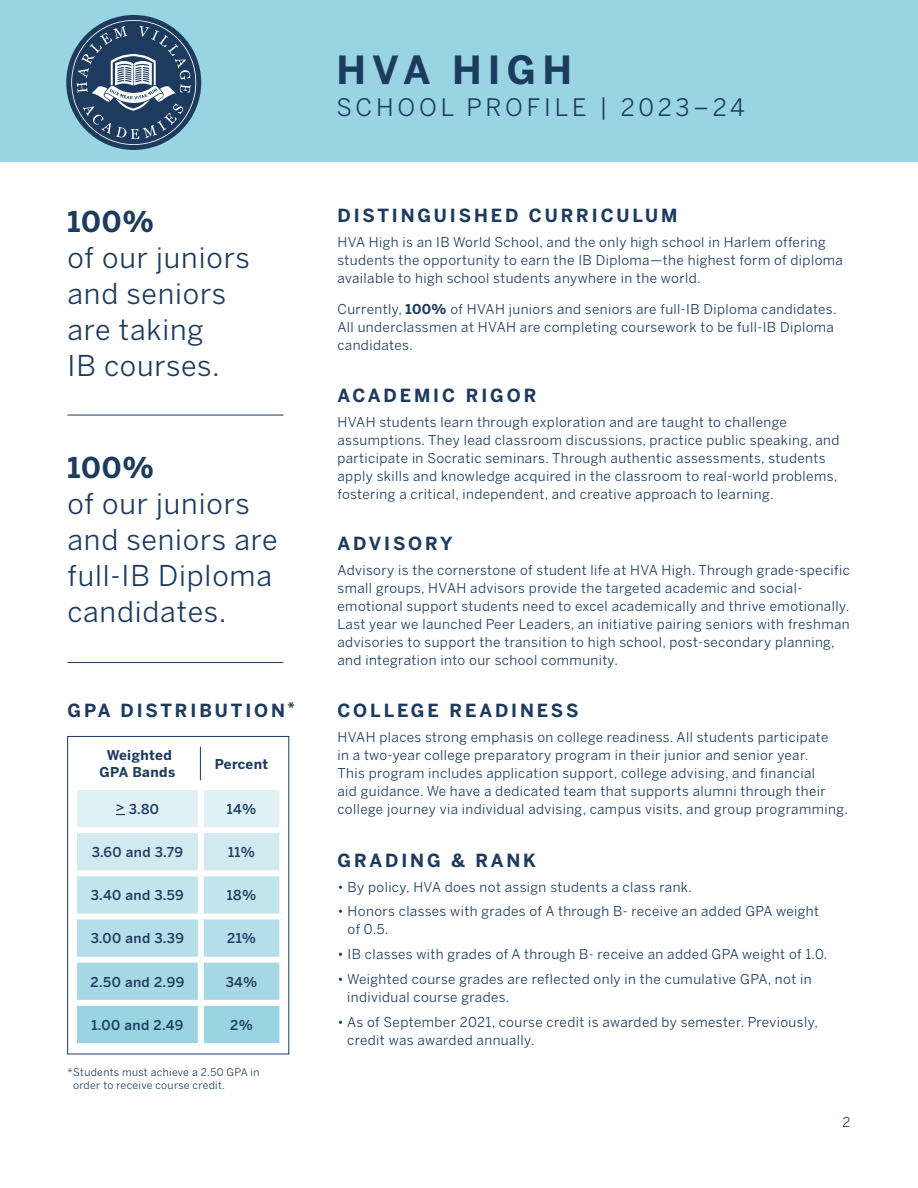
<style>
.page{position:relative;width:918px;height:1188px;background:#fff}
.page>*{position:absolute;margin:0;border:0;box-sizing:border-box;transform-origin:0 0}
.t1{font:700 38.55px "Benton Sans";letter-spacing:.16em;color:#1d3b5e}
.t2{font:28.5px/36px "Benton Sans";letter-spacing:.03em;color:#1d3b5e}
.t3{font:700 28.5px "Benton Sans";letter-spacing:.025em;color:#1d3b5e}
.t4{font:24px "Benton Sans";letter-spacing:.16em;color:#1d3b5e}
.t5{font:700 18px "Benton Sans";letter-spacing:.16em;color:#1d3b5e}
.t6{font:13.5px/18px "Benton Sans";letter-spacing:.03em;color:#1d3b5e}
.t7{font:500 13.5px "Benton Sans";letter-spacing:.03em;color:#1d3b5e}
.t8{font:700 13.5px/16.5px "Benton Sans";letter-spacing:.03em;color:#1d3b5e;text-align:center}
.t9{font:10.5px/13.5px "Benton Sans";letter-spacing:.03em;color:#1d3b5e}
.s1{font-weight:700}
</style>
<div class="page">
<div style="left:0;top:0;width:918px;height:162px;background:#98d4e1"></div>
<hr style="left:68px;top:662px;width:216px;height:1px;background:#1d3b5e">
<hr style="left:68px;top:415px;width:216px;height:1px;background:#1d3b5e">
<svg style="left:199px;top:746px;width:2px;height:35px"></svg>
<svg style="left:74px;top:790px;width:208px;height:256px"></svg>
<div style="left:67px;top:736px;width:222px;height:318px;border:1px solid #1d3b5e"></div>
<hr style="left:200px;top:747px;width:1px;height:33px;background:#1d3b5e">
<svg style="left:66px;top:15px;width:135px;height:135px"></svg>
<p class="t3" style="left:68px;top:203px;width:88px">100%</p>
<p class="t2" style="left:68px;top:239px;width:184px">of our juniors and seniors are taking<br>IB courses.</p>
<p class="t3" style="left:68px;top:449px;width:88px">100%</p>
<p class="t2" style="left:68px;top:485px;width:212px">of our juniors and seniors are full-IB Diploma candidates.</p>
<p class="t5" style="left:68px;top:699px;width:229px">GPA DISTRIBUTION<sup>*</sup></p>
<p class="t8" style="left:100px;top:747px;width:77px">Weighted<br>GPA Bands</p>
<p class="t8" style="left:215px;top:756px;width:55px">Percent</p>
<p class="t7" style="left:116px;top:801px;width:45px">&gt; 3.80</p>
<p class="t7" style="left:227px;top:801px;width:31px">14%</p>
<p class="t7" style="left:92px;top:844px;width:93px">3.60 and 3.79</p>
<p class="t7" style="left:228px;top:844px;width:28px">11%</p>
<p class="t7" style="left:91px;top:887px;width:94px">3.40 and 3.59</p>
<p class="t7" style="left:227px;top:887px;width:31px">18%</p>
<p class="t7" style="left:91px;top:930px;width:95px">3.00 and 3.39</p>
<p class="t7" style="left:227px;top:930px;width:30px">21%</p>
<p class="t7" style="left:91px;top:973px;width:95px">2.50 and 2.99</p>
<p class="t7" style="left:226px;top:973px;width:33px">34%</p>
<p class="t7" style="left:91px;top:1017px;width:93px">1.00 and 2.49</p>
<p class="t7" style="left:230px;top:1017px;width:24px">2%</p>
<p class="t9" style="left:73px;top:1065px;width:188px;text-indent:-6px">*Students must achieve a 2.50 GPA in order to receive course credit.</p>
<p class="t1" style="left:337px;top:45px;width:237px">HVA HIGH</p>
<p class="t4" style="left:337px;top:93px;width:410px">SCHOOL PROFILE | 2023–24</p>
<p class="t5" style="left:338px;top:204px;width:341px">DISTINGUISHED CURRICULUM</p>
<p class="t6" style="left:338px;top:233px;width:507px">HVA High is an IB World School, and the only high school in Harlem offering students the opportunity to earn the IB Diploma—the highest form of diploma available to high school students anywhere in the world.</p>
<p class="t6" style="left:338px;top:300px;width:501px">Currently, <span class="s1">100%</span> of HVAH juniors and seniors are full-IB Diploma candidates.<br>All underclassmen at HVAH are completing coursework to be full-IB Diploma candidates.</p>
<p class="t5" style="left:338px;top:384px;width:200px">ACADEMIC RIGOR</p>
<p class="t6" style="left:338px;top:413px;width:504px">HVAH students learn through exploration and are taught to challenge assumptions. They lead classroom discussions, practice public speaking, and participate in Socratic seminars. Through authentic assessments, students apply skills and knowledge acquired in the classroom to real-world problems, fostering a critical, independent, and creative approach to learning.</p>
<p class="t5" style="left:338px;top:533px;width:117px">ADVISORY</p>
<p class="t6" style="left:338px;top:561px;width:514px">Advisory is the cornerstone of student life at HVA High. Through grade-specific small groups, HVAH advisors provide the targeted academic and social&shy;emotional support students need to excel academically and thrive emotionally.<br>Last year we launched Peer Leaders, an initiative pairing seniors with freshman advisories to support the transition to high school, post-secondary planning, and integration into our school community.</p>
<p class="t5" style="left:338px;top:699px;width:243px">COLLEGE READINESS</p>
<p class="t6" style="left:338px;top:728px;width:512px">HVAH places strong emphasis on college readiness. All students participate<br>in a two-year college preparatory program in their junior and senior year.<br>This program includes application support, college advising, and financial<br>aid guidance. We have a dedicated team that supports alumni through their college journey via individual advising, campus visits, and group programming.</p>
<p class="t5" style="left:338px;top:849px;width:200px">GRADING &amp; RANK</p>
<p class="t6" style="left:338px;top:878px;width:356px">• By policy, HVA does not assign students a class rank.</p>
<p class="t6" style="left:348px;top:903px;width:473px;text-indent:-10px">• Honors classes with grades of A through B- receive an added GPA weight of 0.5.</p>
<p class="t6" style="left:338px;top:945px;width:491px">• IB classes with grades of A through B- receive an added GPA weight of 1.0.</p>
<p class="t6" style="left:347px;top:970px;width:466px;text-indent:-10px">• Weighted course grades are reflected only in the cumulative GPA, not in individual course grades.</p>
<p class="t6" style="left:347px;top:1013px;width:472px;text-indent:-10px">• As of September 2021, course credit is awarded by semester. Previously, credit was awarded annually.</p>
<p class="t6" style="left:843px;top:1113px;width:9px">2</p>
</div>
